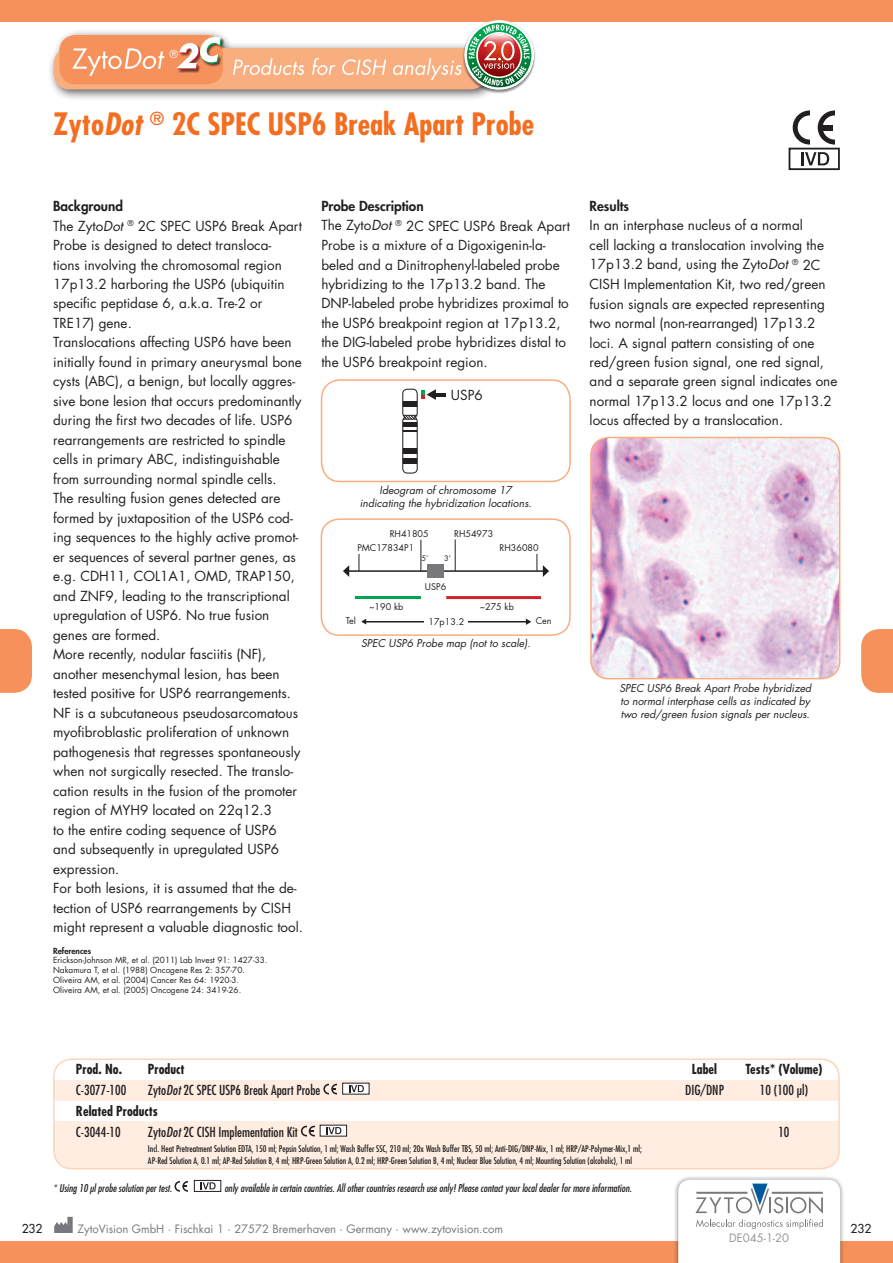
<style>
.page{position:relative;width:893px;height:1263px;background:#fff}
.page>*{position:absolute;margin:0;border:0;box-sizing:border-box;transform-origin:0 0}
.t1{font:700 condensed 30px "Futura Std";color:#f36e21}
.t2{font:13.5px/19.5px "Futura Std";color:#231f20}
.t3{font:condensed 13.5px "Futura Std";color:#231f20}
.t4{font:700 condensed 13.5px "Futura Std";color:#231f20}
.t5{font:800 13.5px "Futura Std";color:#231f20}
.t6{font:500 12px "Futura Std";color:#231f20}
.t7{font:11.25px "Futura Std";color:#76787b}
.t8{font:11.25px "Futura Std";color:#939598}
.t9{font:italic 10.5px/12.6px "Futura Std";color:#231f20;text-align:justify}
.t10{font:italic condensed 10.5px "Futura Std";color:#231f20}
.t11{font:condensed 9px/12px "Futura Std";color:#231f20}
.t12{font:9px "Futura Std";color:#231f20}
.t13{font:8.25px/9.9px "Futura Std";color:#231f20}
.t14{font:800 8.25px "Futura Std";color:#231f20}
.t15{font:7.5px "Futura Std";color:#231f20}
.s1{font-style:italic}
.s2{font-weight:800}
</style>
<div class="page">
<div style="left:0;top:1242px;width:893px;height:21px;background:#f7915b"></div>
<svg style="left:54px;top:1217px;width:19px;height:16px"></svg>
<svg style="left:174px;top:1181px;width:14px;height:11px"></svg>
<svg style="left:200px;top:1182px;width:14px;height:8px"></svg>
<div style="left:194px;top:1180px;width:27px;height:12px;border:1px solid #231f20"></div>
<svg style="left:201px;top:1182px;width:15px;height:7px"></svg>
<svg style="left:793px;top:110px;width:17px;height:35px"></svg>
<svg style="left:818px;top:110px;width:17px;height:35px"></svg>
<div style="left:822px;top:125px;width:11px;height:5px;background:#231f20"></div>
<svg style="left:801px;top:152px;width:28px;height:13px"></svg>
<div style="left:789px;top:148px;width:51px;height:22px;border:2px solid #231f20"></div>
<div style="left:0;top:0;width:893px;height:21px;background:#f7915b"></div>
<div style="left:48px;top:29px;width:451px;height:72px;background:#231f20;opacity:.75"></div>
<div style="left:54px;top:48px;width:433px;height:41px;background:#f9ae80;border-radius:16px"></div>
<div style="left:59px;top:35px;width:164px;height:49px;background:#f7915b;border-radius:16px"></div>
<svg style="left:233px;top:58px;width:229px;height:22px"></svg>
<div style="left:200px;top:37px;width:25px;height:30px;background:#231f20;opacity:.75"></div>
<svg style="left:72px;top:37px;width:149px;height:39px"></svg>
<div style="left:462px;top:20px;width:74px;height:74px;background:#231f20;opacity:.5"></div>
<div style="left:463px;top:19px;width:72px;height:36px;background:#cfd0d2;opacity:.75"></div>
<div style="left:463px;top:47px;width:72px;height:44px;background:#231f20;opacity:.75"></div>
<svg style="left:467px;top:23px;width:64px;height:64px"></svg>
<img style="left:469px;top:25px;width:61px;height:61px">
<svg style="left:0;top:629px;width:32px;height:64px;background:#f79866"></svg>
<svg style="left:861px;top:629px;width:32px;height:64px;background:#f79967"></svg>
<div style="left:673px;top:1175px;width:172px;height:88px;background:#231f20;opacity:.5"></div>
<svg style="left:678px;top:1180px;width:162px;height:83px"></svg>
<div style="left:54px;top:1122px;width:785px;height:47px;background:#feede0"></div>
<div style="left:54px;top:1080px;width:785px;height:21px;background:#feede0"></div>
<div style="left:53px;top:1058px;width:787px;height:111px;border:2px solid #fdd5b9;border-radius:18px"></div>
<svg style="left:323px;top:1084px;width:14px;height:10px"></svg>
<div style="left:343px;top:1083px;width:26px;height:11px;background:#fff"></div>
<svg style="left:349px;top:1085px;width:15px;height:7px"></svg>
<svg style="left:301px;top:1126px;width:13px;height:10px"></svg>
<div style="left:320px;top:1125px;width:27px;height:11px;background:#fff"></div>
<svg style="left:326px;top:1127px;width:15px;height:7px"></svg>
<img style="left:591px;top:437px;width:249px;height:242px">
<div style="left:590px;top:437px;width:250px;height:242px;border:2px solid #f9ae80;border-radius:18px"></div>
<div style="left:321px;top:379px;width:250px;height:103px;border:2px solid #f9ae80;border-radius:19px"></div>
<svg style="left:402px;top:388px;width:44px;height:86px"></svg>
<div style="left:321px;top:518px;width:250px;height:118px;border:2px solid #f9ae80;border-radius:18px"></div>
<svg style="left:361px;top:619px;width:5px;height:5px"></svg>
<hr style="left:365px;top:621px;width:162px;height:1px;background:#231f20">
<svg style="left:526px;top:619px;width:5px;height:6px"></svg>
<div style="left:425px;top:617px;width:43px;height:8px;background:#fff"></div>
<hr style="left:348px;top:570px;width:196px;height:2px;background:#231f20">
<svg style="left:343px;top:565px;width:6px;height:12px"></svg>
<hr style="left:446px;top:596px;width:95px;height:3px;background:#d1232a">
<hr style="left:355px;top:596px;width:66px;height:3px;background:#00a550">
<svg style="left:359px;top:554px;width:1px;height:17px"></svg>
<svg style="left:537px;top:554px;width:12px;height:23px"></svg>
<hr style="left:421px;top:540px;width:1px;height:31px;background:#231f20">
<hr style="left:455px;top:539px;width:1px;height:32px;background:#231f20">
<div style="left:427px;top:564px;width:16px;height:14px;background:#76787b"></div>
<h1 class="t1" style="left:53px;top:106px;width:483px">Zyto<span class="s1">Dot</span> <sup>®</sup> 2C SPEC USP6 Break Apart Probe</h1>
<p class="t2" style="left:53px;top:196px;width:251px"><span class="s2">Background<br></span>The Zyto<span class="s1">Dot</span> <sup>®</sup> 2C SPEC USP6 Break Apart Probe is designed to detect transloca-<br>tions involving the chromosomal region 17p13.2 harboring the USP6 (ubiquitin specific peptidase 6, a.k.a. Tre-2 or TRE17) gene.<br>Translocations affecting USP6 have been initially found in primary aneurysmal bone cysts (ABC), a benign, but locally aggres&shy;sive bone lesion that occurs predominantly during the first two decades of life. USP6 rearrangements are restricted to spindle cells in primary ABC, indistinguishable from surrounding normal spindle cells.<br>The resulting fusion genes detected are formed by juxtaposition of the USP6 cod&shy;ing sequences to the highly active promot&shy;er sequences of several partner genes, as e.g. CDH11, COL1A1, OMD, TRAP150, and ZNF9, leading to the transcriptional upregulation of USP6. No true fusion genes are formed.<br>More recently, nodular fasciitis (NF), another mesenchymal lesion, has been tested positive for USP6 rearrangements.<br>NF is a subcutaneous pseudosarcomatous myofibroblastic proliferation of unknown pathogenesis that regresses spontaneously when not surgically resected. The translo&shy;cation results in the fusion of the promoter region of MYH9 located on 22q12.3<br>to the entire coding sequence of USP6<br>and subsequently in upregulated USP6 expression.<br>For both lesions, it is assumed that the de&shy;tection of USP6 rearrangements by CISH might represent a valuable diagnostic tool.</p>
<p class="t2" style="left:321px;top:196px;width:250px"><span class="s2">Probe Description<br></span>The Zyto<span class="s1">Dot</span> <sup>®</sup> 2C SPEC USP6 Break Apart Probe is a mixture of a Digoxigenin-la&shy;beled and a Dinitrophenyl-labeled probe hybridizing to the 17p13.2 band. The DNP-labeled probe hybridizes proximal to the USP6 breakpoint region at 17p13.2, the DIG-labeled probe hybridizes distal to the USP6 breakpoint region.</p>
<p class="t5" style="left:590px;top:197px;width:41px">Results</p>
<p class="t2" style="left:590px;top:216px;width:249px">In an interphase nucleus of a normal<br>cell lacking a translocation involving the 17p13.2 band, using the Zyto<span class="s1">Dot</span> <sup>®</sup> 2C CISH Implementation Kit, two red/green fusion signals are expected representing two normal (non-rearranged) 17p13.2 loci. A signal pattern consisting of one red/green fusion signal, one red signal, and a separate green signal indicates one normal 17p13.2 locus and one 17p13.2 locus affected by a translocation.</p>
<p class="t2" style="left:451px;top:385px;width:33px">USP6</p>
<p class="t9" style="left:360px;top:484px;width:173px;text-align:center">Ideogram of chromosome 17 indicating the hybridization locations.</p>
<p class="t12" style="left:390px;top:528px;width:41px">RH41805</p>
<p class="t12" style="left:454px;top:528px;width:41px">RH54973</p>
<p class="t12" style="left:357px;top:541px;width:58px">PMC17834P1</p>
<p class="t12" style="left:500px;top:541px;width:41px">RH36080</p>
<p class="t15" style="left:422px;top:553px;width:8px">5’</p>
<p class="t15" style="left:444px;top:553px;width:8px">3’</p>
<p class="t12" style="left:425px;top:581px;width:23px">USP6</p>
<p class="t12" style="left:369px;top:600px;width:36px">~190 kb</p>
<p class="t12" style="left:480px;top:601px;width:36px">~275 kb</p>
<p class="t12" style="left:346px;top:615px;width:12px">Tel</p>
<p class="t12" style="left:429px;top:616px;width:37px">17p13.2</p>
<p class="t12" style="left:536px;top:615px;width:17px">Cen</p>
<p class="t9" style="left:361px;top:637px;width:171px">SPEC USP6 Probe map (not to scale).</p>
<p class="t9" style="left:619px;top:682px;width:193px">SPEC USP6 Break Apart Probe hybridized to normal interphase cells as indicated by two red/green fusion signals per nucleus.</p>
<p class="t14" style="left:53px;top:945px;width:39px">References</p>
<p class="t13" style="left:53px;top:955px;width:216px">Erickson-Johnson MR, et al. (2011) Lab Invest 91: 1427-33.<br>Nakamura T, et al. (1988) Oncogene Res 2: 357-70.<br>Oliveira AM, et al. (2004) Cancer Res 64: 1920-3.<br>Oliveira AM, et al. (2005) Oncogene 24: 3419-26.</p>
<p class="t4" style="left:76px;top:1060px;width:48px">Prod. No.</p>
<p class="t4" style="left:148px;top:1060px;width:38px">Product</p>
<p class="t4" style="left:692px;top:1060px;width:27px">Label</p>
<p class="t4" style="left:745px;top:1060px;width:78px">Tests* (Volume)</p>
<p class="t3" style="left:76px;top:1081px;width:52px">C-3077-100</p>
<p class="t3" style="left:148px;top:1081px;width:174px">Zyto<span class="s1">Dot</span> 2C SPEC USP6 Break Apart Probe</p>
<p class="t3" style="left:685px;top:1081px;width:40px">DIG/DNP</p>
<p class="t3" style="left:760px;top:1081px;width:50px">10 (100 μl)</p>
<p class="t4" style="left:76px;top:1102px;width:84px">Related Products</p>
<p class="t3" style="left:76px;top:1123px;width:46px">C-3044-10</p>
<p class="t3" style="left:148px;top:1123px;width:151px">Zyto<span class="s1">Dot</span> 2C CISH Implementation Kit</p>
<p class="t3" style="left:778px;top:1123px;width:13px">10</p>
<p class="t11" style="left:148px;top:1142px;width:495px">Incl. Heat Pretreatment Solution EDTA, 150 ml; Pepsin Solution, 1 ml; Wash Buffer SSC, 210 ml; 20x Wash Buffer TBS, 50 ml; Anti-DIG/DNP-Mix, 1 ml; HRP/AP-Polymer-Mix,1 ml;<br>AP-Red Solution A, 0.1 ml; AP-Red Solution B, 4 ml; HRP-Green Solution A, 0.2 ml; HRP-Green Solution B, 4 ml; Nuclear Blue Solution, 4 ml; Mounting Solution (alcoholic), 1 ml</p>
<p class="t10" style="left:53px;top:1182px;width:120px">* Using 10 µl probe solution per test.</p>
<p class="t10" style="left:224px;top:1182px;width:409px">only available in certain countries. All other countries research use only! Please contact your local dealer for more information.</p>
<p class="t7" style="left:78px;top:1222px;width:427px">ZytoVision GmbH · Fischkai 1 · 27572 Bremerhaven · Germany · www.zytovision.com</p>
<p class="t6" style="left:22px;top:1221px;width:22px">232</p>
<p class="t6" style="left:850px;top:1221px;width:22px">232</p>
<p class="t8" style="left:729px;top:1230px;width:61px">DE045-1-20</p>
</div>
